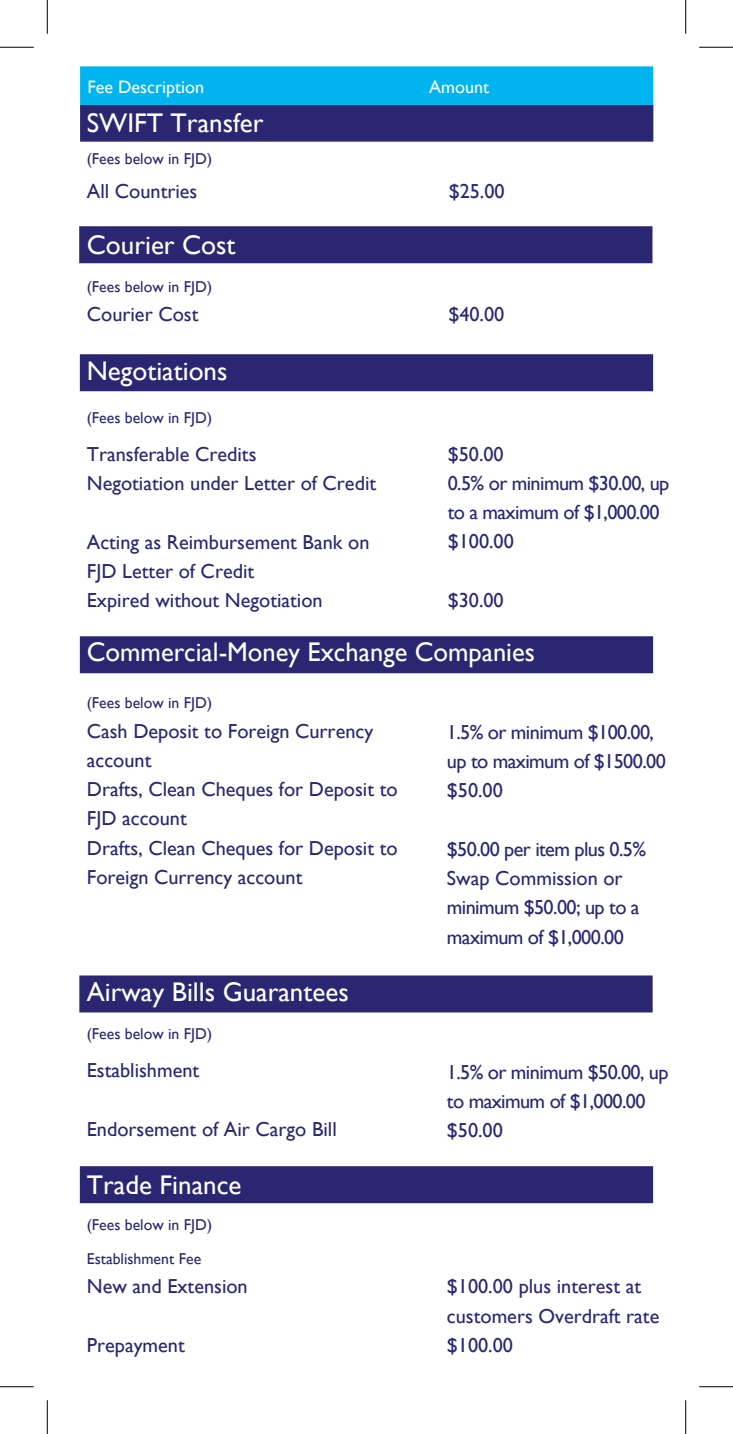
<style>
.page{position:relative;width:733px;height:1434px;background:#fff}
.page>*{position:absolute;margin:0;border:0;box-sizing:border-box;transform-origin:0 0}
.t1{font:27px "Gill Sans";color:#fff}
.t2{font:20.25px/29.2px "Gill Sans";color:#2a2672}
.t3{font:20.25px/29.2px "Gill Sans";letter-spacing:-.03em;color:#2a2672}
.t4{font:18px "Gill Sans";color:#fff}
.t5{font:15.75px/33.8px "Gill Sans";color:#2a2672}
</style>
<div class="page">
<div style="left:80px;top:105px;width:573px;height:37px;background:#2a2672;border:2px solid #2a2672"></div>
<div style="left:80px;top:66px;width:573px;height:39px;background:#00b4ef;border:2px solid #00b5f0"></div>
<div style="left:79px;top:226px;width:573px;height:37px;background:#2a2672;border:2px solid #2a2672"></div>
<div style="left:80px;top:354px;width:573px;height:37px;background:#2a2672;border:2px solid #2a2672"></div>
<div style="left:80px;top:636px;width:573px;height:37px;background:#2a2672;border:2px solid #2a2672"></div>
<div style="left:79px;top:975px;width:573px;height:37px;background:#2a2672;border:2px solid #2a2672"></div>
<div style="left:80px;top:1166px;width:573px;height:37px;background:#2a2672;border:2px solid #2a2672"></div>
<hr style="left:0;top:47px;width:34px;height:1px;background:#000">
<hr style="left:699px;top:47px;width:33px;height:1px;background:#000">
<hr style="left:0;top:1386px;width:34px;height:1px;background:#000">
<hr style="left:699px;top:1386px;width:33px;height:1px;background:#000">
<hr style="left:47px;top:0;width:1px;height:34px;background:#000">
<hr style="left:47px;top:1400px;width:1px;height:34px;background:#000">
<hr style="left:685px;top:0;width:1px;height:34px;background:#000">
<hr style="left:685px;top:1400px;width:1px;height:34px;background:#000">
<p class="t4" style="left:87px;top:76px;width:118px">Fee Description</p>
<p class="t4" style="left:429px;top:76px;width:61px">Amount</p>
<h1 class="t1" style="left:87px;top:107px;width:178px">SWIFT Transfer</h1>
<p class="t5" style="left:87px;top:142px;width:127px">(Fees below in FJD)</p>
<p class="t2" style="left:87px;top:176px;width:112px">All Countries</p>
<p class="t2" style="left:448px;top:176px;width:57px">$25.00</p>
<h1 class="t1" style="left:87px;top:229px;width:150px">Courier Cost</h1>
<p class="t5" style="left:87px;top:270px;width:127px">(Fees below in FJD)</p>
<p class="t2" style="left:87px;top:300px;width:113px">Courier Cost</p>
<p class="t2" style="left:448px;top:300px;width:57px">$40.00</p>
<h1 class="t1" style="left:87px;top:355px;width:142px">Negotiations</h1>
<p class="t5" style="left:87px;top:401px;width:127px">(Fees below in FJD)</p>
<p class="t2" style="left:87px;top:440px;width:291px">Transferable Credits<br>Negotiation under Letter of Credit</p>
<p class="t2" style="left:87px;top:527px;width:284px">Acting as Reimbursement Bank on<br>FJD Letter of Credit<br>Expired without Negotiation</p>
<h1 class="t1" style="left:87px;top:636px;width:449px">Commercial-Money Exchange Companies</h1>
<p class="t5" style="left:87px;top:686px;width:127px">(Fees below in FJD)</p>
<p class="t2" style="left:87px;top:716px;width:312px">Cash Deposit to Foreign Currency account<br>Drafts, Clean Cheques for Deposit to<br>FJD account<br>Drafts, Clean Cheques for Deposit to<br>Foreign Currency account</p>
<p class="t3" style="left:447px;top:439px;width:223px">$50.00<br>0.5% or minimum $30.00, up to a maximum of $1,000.00 $100.00</p>
<p class="t2" style="left:447px;top:586px;width:57px">$30.00</p>
<p class="t3" style="left:447px;top:718px;width:220px">1.5% or minimum $100.00, up to maximum of $1500.00 $50.00</p>
<p class="t3" style="left:447px;top:835px;width:201px">$50.00 per item plus 0.5%<br>Swap Commission or minimum $50.00; up to a maximum of $1,000.00</p>
<h1 class="t1" style="left:87px;top:976px;width:263px">Airway Bills Guarantees</h1>
<p class="t5" style="left:87px;top:1017px;width:127px">(Fees below in FJD)</p>
<p class="t2" style="left:87px;top:1056px;width:114px">Establishment</p>
<p class="t2" style="left:87px;top:1115px;width:251px">Endorsement of Air Cargo Bill</p>
<h1 class="t1" style="left:87px;top:1169px;width:156px">Trade Finance</h1>
<p class="t5" style="left:87px;top:1208px;width:127px">(Fees below in FJD)<br>Establishment Fee</p>
<p class="t2" style="left:87px;top:1272px;width:162px">New and Extension</p>
<p class="t2" style="left:87px;top:1331px;width:99px">Prepayment</p>
<p class="t3" style="left:447px;top:1057px;width:223px">1.5% or minimum $50.00, up to maximum of $1,000.00 $50.00</p>
<p class="t2" style="left:447px;top:1272px;width:214px">$100.00 plus interest at customers Overdraft rate $100.00</p>
</div>
